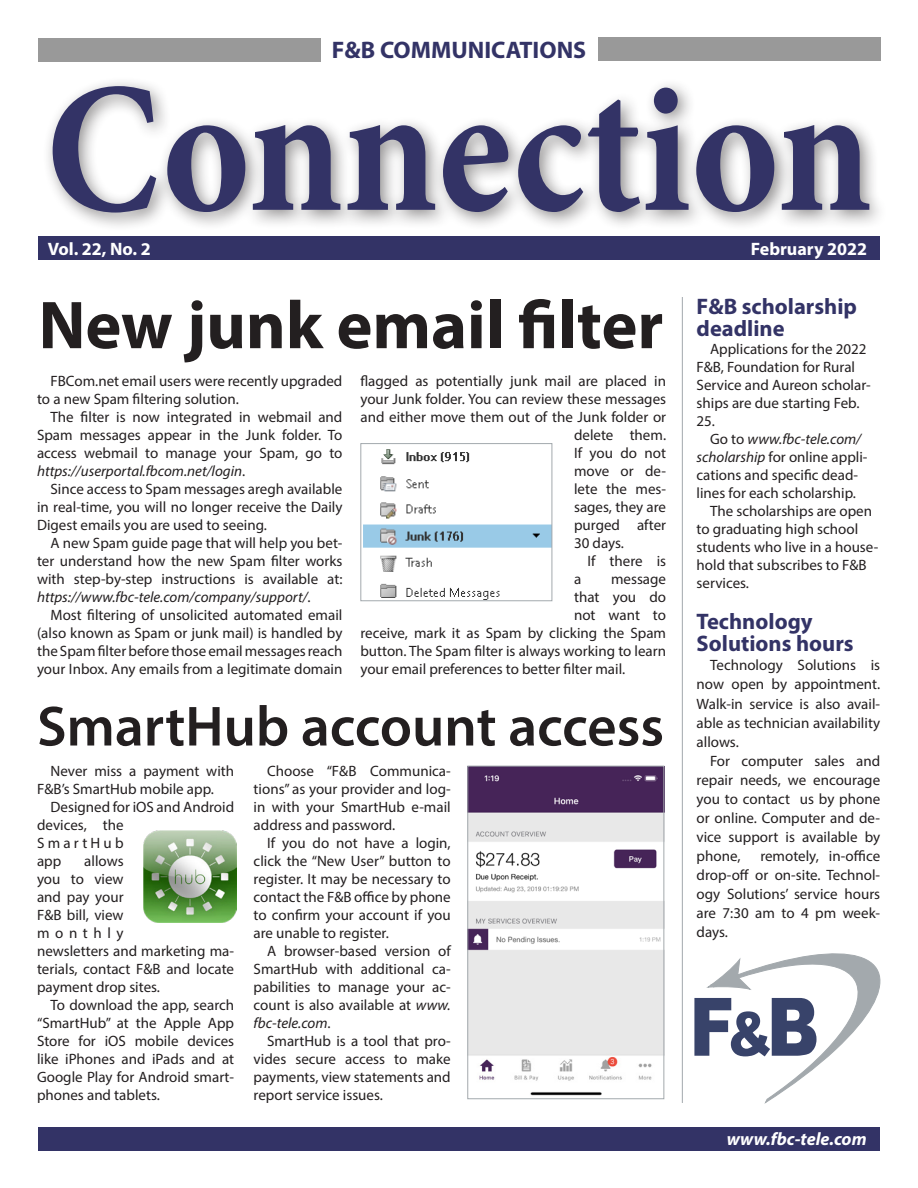
<style>
.page{position:relative;width:918px;height:1188px;background:#fff}
.page>*{position:absolute;margin:0;border:0;box-sizing:border-box;transform-origin:0 0}
.t1{font:700 186px "Minion Pro";color:#336;scale:.9 1}
.t2{font:700 68.25px "Myriad Pro";color:#231f20}
.t3{font:600 57px "Myriad Pro";color:#231f20}
.t4{font:700 24px "Myriad Pro";color:#336}
.t5{font:700 22.5px/22.5px "Myriad Pro";color:#336}
.t6{font:700 18px "Myriad Pro";color:#fff}
.t7{font:italic 700 18px "Myriad Pro";color:#fff}
.t8{font:15px/18px "Myriad Pro";color:#231f20;text-align:justify}
.s1{font-style:italic}
</style>
<div class="page">
<div style="left:42px;top:76px;width:847px;height:156px;background:#231f20;opacity:.5"></div>
<div style="left:39px;top:39px;width:282px;height:23px;background:#999"></div>
<svg style="left:694px;top:954px;width:186px;height:149px"></svg>
<hr style="left:682px;top:297px;width:1px;height:806px;background:#a3a9ad">
<div style="left:598px;top:38px;width:282px;height:23px;background:#999"></div>
<div style="left:39px;top:237px;width:841px;height:23px;background:#336"></div>
<div style="left:38px;top:1127px;width:842px;height:23px;background:#336"></div>
<img style="left:469px;top:1027px;width:193px;height:69px">
<img style="left:469px;top:768px;width:193px;height:259px">
<img style="left:144px;top:831px;width:92px;height:92px">
<div style="left:467px;top:766px;width:197px;height:333px;border:1px solid #a3a9ad"></div>
<img style="left:363px;top:449px;width:187px;height:150px">
<div style="left:360px;top:443px;width:192px;height:158px;border:1px solid #a3a9ad"></div>
<p class="t4" style="left:332px;top:34px;width:256px">F&amp;B COMMUNICATIONS</p>
<p class="t1" style="left:46px;top:19px;width:920px">Connection</p>
<p class="t6" style="left:48px;top:237px;width:104px">Vol. 22, No. 2</p>
<p class="t6" style="left:751px;top:237px;width:118px">February 2022</p>
<p class="t2" style="left:39px;top:281px;width:626px">New junk email filter</p>
<p class="t8" style="left:37px;top:372px;width:307px;text-indent:14px">FBCom.net email users were recently upgraded to a new Spam filtering solution.</p>
<p class="t8" style="left:37px;top:408px;width:307px;text-indent:14px">The filter is now integrated in webmail and Spam messages appear in the Junk folder. To access webmail to manage your Spam, go to <span class="s1">https://userportal.fbcom.net/login</span>.</p>
<p class="t8" style="left:37px;top:480px;width:307px;text-indent:14px">Since access to Spam messages aregh available in real-time, you will no longer receive the Daily Digest emails you are used to seeing.</p>
<p class="t8" style="left:37px;top:534px;width:307px;text-indent:14px">A new Spam guide page that will help you bet&shy;ter understand how the new Spam filter works with step-by-step instructions is available at: <span class="s1">https://www.fbc-tele.com/company/support/</span>.</p>
<p class="t8" style="left:37px;top:606px;width:307px;text-indent:14px">Most filtering of unsolicited automated email (also known as Spam or junk mail) is handled by the Spam filter before those email messages reach your Inbox. Any emails from a legitimate domain</p>
<p class="t8" style="left:360px;top:372px;width:307px">flagged as potentially junk mail are placed in</p>
<p class="t8" style="left:360px;top:390px;width:307px">your Junk folder. You can review these messages</p>
<p class="t8" style="left:360px;top:408px;width:307px">and either move them out of the Junk folder or</p>
<p class="t8" style="left:574px;top:426px;width:94px">delete them.</p>
<p class="t8" style="left:574px;top:444px;width:94px">If you do not</p>
<p class="t8" style="left:574px;top:462px;width:94px">move or de-</p>
<p class="t8" style="left:574px;top:480px;width:94px">lete the mes-</p>
<p class="t8" style="left:574px;top:498px;width:94px">sages, they are</p>
<p class="t8" style="left:574px;top:516px;width:94px">purged after</p>
<p class="t8" style="left:574px;top:534px;width:51px">30 days.</p>
<p class="t8" style="left:588px;top:552px;width:80px">If there is</p>
<p class="t8" style="left:574px;top:570px;width:9px">a</p>
<p class="t8" style="left:611px;top:570px;width:57px">message</p>
<p class="t8" style="left:574px;top:588px;width:94px">that you do</p>
<p class="t8" style="left:574px;top:606px;width:94px">not want to</p>
<p class="t8" style="left:360px;top:624px;width:307px">receive, mark it as Spam by clicking the Spam</p>
<p class="t8" style="left:360px;top:642px;width:307px">button. The Spam filter is always working to learn</p>
<p class="t8" style="left:360px;top:660px;width:266px">your email preferences to better filter mail.</p>
<p class="t3" style="left:37px;top:690px;width:628px">SmartHub account access</p>
<p class="t8" style="left:254px;top:761px;width:199px;text-indent:14px">Choose “F&amp;B Communica&shy;tions” as your provider and log&shy;in with your SmartHub e-mail address and password.</p>
<p class="t8" style="left:254px;top:833px;width:199px;text-indent:14px">If you do not have a login, click the “New User” button to register. It may be necessary to contact the F&amp;B office by phone to confirm your account if you are unable to register.</p>
<p class="t8" style="left:254px;top:941px;width:199px;text-indent:14px">A browser-based version of SmartHub with additional ca&shy;pabilities to manage your ac&shy;count is also available at <span class="s1">www. fbc-tele.com</span>.</p>
<p class="t8" style="left:254px;top:1031px;width:199px;text-indent:14px">SmartHub is a tool that pro&shy;vides secure access to make payments, view statements and report service issues.</p>
<p class="t8" style="left:37px;top:761px;width:199px;text-indent:14px">Never miss a payment with<br>F&amp;B’s SmartHub mobile app.</p>
<p class="t8" style="left:37px;top:797px;width:199px;text-align:left;text-indent:14px">Designed for iOS and Android devices, the<br>SmartHub<br>app</p>
<p class="t8" style="left:37px;top:851px;width:199px;text-align:left;text-indent:47px">allows<br>you to view<br>and pay your<br>F&amp;B bill, view<br>monthly<br>newsletters and marketing ma&shy;terials, contact F&amp;B and locate payment drop sites.</p>
<p class="t8" style="left:37px;top:995px;width:199px;text-indent:14px">To download the app, search “SmartHub” at the Apple App Store for iOS mobile devices like iPhones and iPads and at Google Play for Android smart&shy;phones and tablets.</p>
<p class="t5" style="left:697px;top:294px;width:162px">F&amp;B scholarship deadline</p>
<p class="t8" style="left:697px;top:340px;width:176px;text-align:left;text-indent:14px">Applications for the 2022<br>F&amp;B, Foundation for Rural<br>Service and Aureon scholar&shy;ships are due starting Feb.<br>25.</p>
<p class="t8" style="left:697px;top:430px;width:172px;text-align:left;text-indent:14px">Go to <span class="s1">www.fbc-tele.com/ scholarship</span> for online appli&shy;cations and specific dead&shy;lines for each scholarship.</p>
<p class="t8" style="left:697px;top:502px;width:183px;text-align:left;text-indent:14px">The scholarships are open to graduating high school students who live in a house&shy;hold that subscribes to F&amp;B services.</p>
<p class="t5" style="left:697px;top:609px;width:159px">Technology<br>Solutions hours</p>
<p class="t8" style="left:697px;top:656px;width:185px;line-height:19px;text-indent:14px">Technology Solutions is now open by appointment.<br>Walk-in service is also avail&shy;able as technician availability allows.</p>
<p class="t8" style="left:697px;top:751px;width:185px;line-height:19px;text-indent:14px">For computer sales and repair needs, we encourage you to contact us by phone or online. Computer and de&shy;vice support is available by phone,</p>
<p class="t8" style="left:697px;top:846px;width:185px;line-height:19px;text-indent:64px">remotely, in-office drop-off or on-site. Technol&shy;ogy Solutions’ service hours are 7:30 am to 4 pm week&shy;days.</p>
<p class="t7" style="left:727px;top:1127px;width:141px">www.fbc-tele.com</p>
</div>
